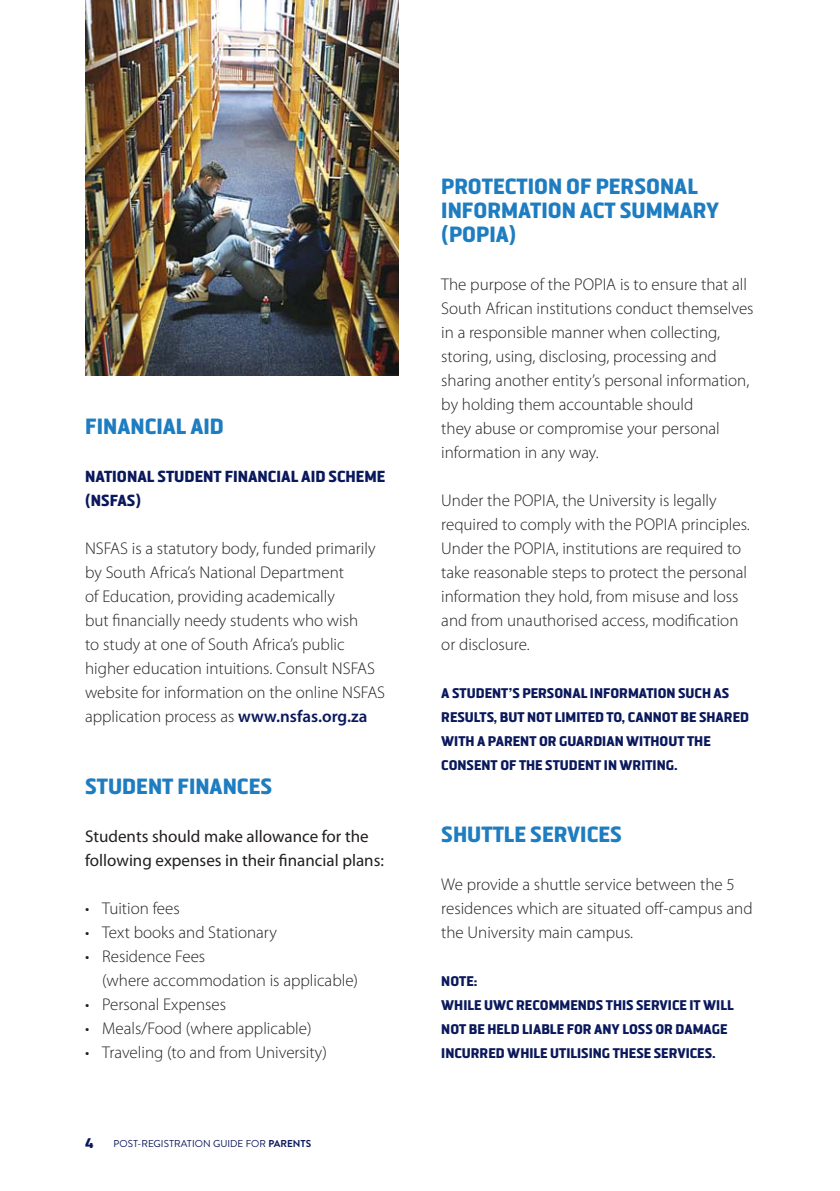
<style>
.page{position:relative;width:840px;height:1191px;background:#fff}
.page>*{position:absolute;margin:0;border:0;box-sizing:border-box;transform-origin:0 0}
.t1{font:700 22px/24px "Manila Sans";color:#1e7dc0}
.t2{font:300 17px/24px "Myriad Pro";color:#231f20}
.t3{font:17px/24px "Myriad Pro";color:#231f20}
.t4{font:700 16px/24px "Manila Sans";color:#0a185c}
.t5{font:700 14px/24px "Manila Sans";color:#0a185c}
.t6{font:10px "Brandon Text";color:#0a185c}
.s1{font-weight:600;color:#0a185c}
.s2{font-weight:700}
.s3{font-family:"Myriad Pro";font-size:16px;color:#fff}
</style>
<div class="page">
<img style="left:85px;top:0;width:313px;height:376px">
<p class="t1" style="left:85px;top:416px;width:140px">FINANCIAL AID</p>
<p class="t4" style="left:85px;top:466px;width:301px">NATIONAL STUDENT FINANCIAL AID SCHEME (NSFAS)</p>
<p class="t2" style="left:85px;top:537px;width:301px">NSFAS is a statutory body, funded primarily by South Africa’s National Department<br>of Education, providing academically<br>but financially needy students who wish<br>to study at one of South Africa’s public higher education intuitions. Consult NSFAS website for information on the online NSFAS application process as <span class="s1">www.nsfas.org.za</span></p>
<p class="t1" style="left:85px;top:776px;width:188px">STUDENT FINANCES</p>
<p class="t3" style="left:85px;top:825px;width:300px">Students should make allowance for the following expenses in their financial plans:</p>
<p class="t2" style="left:85px;top:897px;width:96px">• Tuition fees</p>
<p class="t2" style="left:85px;top:921px;width:193px">• Text books and Stationary</p>
<p class="t2" style="left:102px;top:945px;width:257px;text-indent:-17px">• Residence Fees<br>(where accommodation is applicable)</p>
<p class="t2" style="left:85px;top:993px;width:142px">• Personal Expenses</p>
<p class="t2" style="left:85px;top:1017px;width:228px">• Meals/Food (where applicable)</p>
<p class="t2" style="left:85px;top:1041px;width:243px">• Traveling (to and from University)</p>
<p class="t5" style="left:85px;top:1133px;width:10px">4</p>
<p class="t6" style="left:113px;top:1139px;width:199px">POST-REGISTRATION GUIDE FOR <span class="s2">PARENTS</span></p>
<p class="t1" style="left:441px;top:176px;width:279px">PROTECTION OF PERSONAL<br>INFORMATION ACT SUMMARY (POPIA)<span class="s3">)</span></p>
<p class="t2" style="left:441px;top:273px;width:314px">The purpose of the POPIA is to ensure that all South African institutions conduct themselves in a responsible manner when collecting, storing, using, disclosing, processing and sharing another entity’s personal information, by holding them accountable should<br>they abuse or compromise your personal information in any way.</p>
<p class="t2" style="left:441px;top:489px;width:310px">Under the POPIA, the University is legally required to comply with the POPIA principles.<br>Under the POPIA, institutions are required to take reasonable steps to protect the personal information they hold, from misuse and loss and from unauthorised access, modification or disclosure.</p>
<p class="t5" style="left:441px;top:682px;width:309px">A STUDENT’S PERSONAL INFORMATION SUCH AS RESULTS, BUT NOT LIMITED TO, CANNOT BE SHARED WITH A PARENT OR GUARDIAN WITHOUT THE CONSENT OF THE STUDENT IN WRITING.</p>
<p class="t1" style="left:441px;top:824px;width:182px">SHUTTLE SERVICES</p>
<p class="t2" style="left:441px;top:873px;width:313px">We provide a shuttle service between the 5 residences which are situated off-campus and the University main campus.</p>
<p class="t5" style="left:441px;top:970px;width:294px">NOTE:<br>WHILE UWC RECOMMENDS THIS SERVICE IT WILL<br>NOT BE HELD LIABLE FOR ANY LOSS OR DAMAGE<br>INCURRED WHILE UTILISING THESE SERVICES.</p>
</div>
